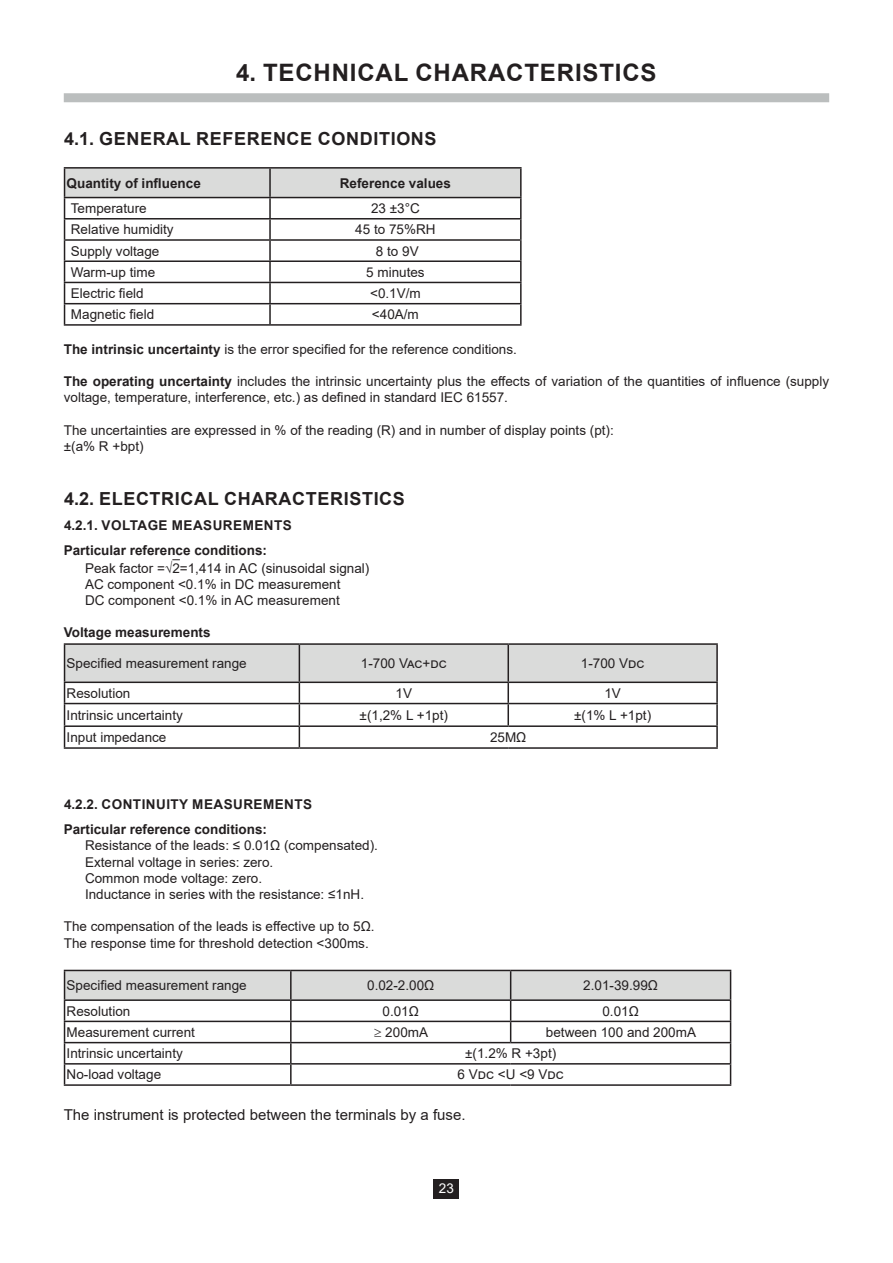
<style>
.page{position:relative;width:893px;height:1263px;background:#fff}
.page>*{position:absolute;margin:0;border:0;box-sizing:border-box;transform-origin:0 0}
.t1{font:700 24px "Arial";letter-spacing:.035em;color:#231f20}
.t2{font:700 18px "Arial";letter-spacing:.035em;color:#231f20}
.t3{font:15px "Arial";color:#231f20}
.t4{font:13.5px/16.2px "Arial";color:#231f20}
.t5{font:700 13.5px/24.8px "Arial";color:#231f20}
.t6{font:13.5px "Arial";color:#fff}
.s1{font-weight:700}
</style>
<div class="page">
<div style="left:434px;top:1179px;width:25px;height:19px;background:#231f20"></div>
<div style="left:64px;top:93px;width:765px;height:9px;background:#bbbebe"></div>
<hr style="left:64px;top:167px;width:206px;height:2px;background:#231f20">
<hr style="left:270px;top:167px;width:252px;height:2px;background:#231f20">
<hr style="left:64px;top:324px;width:206px;height:2px;background:#231f20">
<hr style="left:270px;top:324px;width:252px;height:2px;background:#231f20">
<svg style="left:64px;top:168px;width:458px;height:156px"></svg>
<hr style="left:269px;top:262px;width:2px;height:20px;background:#231f20">
<hr style="left:520px;top:262px;width:2px;height:20px;background:#231f20">
<hr style="left:269px;top:283px;width:2px;height:20px;background:#231f20">
<hr style="left:520px;top:283px;width:2px;height:20px;background:#231f20">
<hr style="left:269px;top:304px;width:2px;height:20px;background:#231f20">
<hr style="left:520px;top:304px;width:2px;height:20px;background:#231f20">
<hr style="left:64px;top:643px;width:235px;height:2px;background:#231f20">
<hr style="left:299px;top:643px;width:209px;height:2px;background:#231f20">
<hr style="left:508px;top:643px;width:210px;height:2px;background:#231f20">
<hr style="left:508px;top:681px;width:210px;height:2px;background:#231f20">
<hr style="left:508px;top:703px;width:210px;height:1px;background:#231f20">
<hr style="left:508px;top:725px;width:210px;height:2px;background:#231f20">
<hr style="left:64px;top:747px;width:235px;height:2px;background:#231f20">
<hr style="left:299px;top:747px;width:209px;height:2px;background:#231f20">
<hr style="left:508px;top:747px;width:210px;height:2px;background:#231f20">
<hr style="left:716px;top:645px;width:2px;height:36px;background:#231f20">
<hr style="left:716px;top:683px;width:2px;height:20px;background:#231f20">
<hr style="left:716px;top:704px;width:2px;height:21px;background:#231f20">
<svg style="left:64px;top:644px;width:653px;height:103px"></svg>
<hr style="left:716px;top:727px;width:2px;height:20px;background:#231f20">
<hr style="left:64px;top:1084px;width:227px;height:2px;background:#231f20">
<hr style="left:291px;top:1084px;width:220px;height:2px;background:#231f20">
<hr style="left:511px;top:1084px;width:220px;height:2px;background:#231f20">
<svg style="left:64px;top:970px;width:667px;height:114px"></svg>
<h1 class="t1" style="left:236px;top:56px;width:422px">4. TECHNICAL CHARACTERISTICS</h1>
<h2 class="t2" style="left:64px;top:126px;width:374px">4.1. GENERAL REFERENCE CONDITIONS</h2>
<p class="t5" style="left:67px;top:171px;width:136px">Quantity of influence</p>
<p class="t5" style="left:340px;top:171px;width:113px">Reference values</p>
<p class="t4" style="left:71px;top:200px;width:77px">Temperature</p>
<p class="t4" style="left:371px;top:200px;width:50px">23 ±3°C</p>
<p class="t4" style="left:71px;top:221px;width:104px">Relative humidity</p>
<p class="t4" style="left:355px;top:221px;width:82px">45 to 75%RH</p>
<p class="t4" style="left:71px;top:243px;width:90px">Supply voltage</p>
<p class="t4" style="left:376px;top:243px;width:44px">8 to 9V</p>
<p class="t4" style="left:71px;top:264px;width:86px">Warm-up time</p>
<p class="t4" style="left:366px;top:264px;width:60px">5 minutes</p>
<p class="t4" style="left:71px;top:285px;width:74px">Electric field</p>
<p class="t4" style="left:370px;top:285px;width:52px">&lt;0.1V/m</p>
<p class="t4" style="left:71px;top:306px;width:85px">Magnetic field</p>
<p class="t4" style="left:372px;top:306px;width:48px">&lt;40A/m</p>
<p class="t4" style="left:64px;top:341px;width:455px"><span class="s1">The intrinsic uncertainty</span> is the error specified for the reference conditions.</p>
<p class="t4" style="left:64px;top:373px;width:767px"><span class="s1">The operating uncertainty</span> includes the intrinsic uncertainty plus the effects of variation of the quantities of influence (supply voltage, temperature, interference, etc.) as defined in standard IEC 61557.</p>
<p class="t4" style="left:64px;top:422px;width:551px">The uncertainties are expressed in % of the reading (R) and in number of display points (pt): ±(a% R +bpt)</p>
<h2 class="t2" style="left:64px;top:486px;width:342px">4.2. ELECTRICAL CHARACTERISTICS</h2>
<p class="t5" style="left:64px;top:513px;width:230px">4.2.1. VOLTAGE MEASUREMENTS<br>Particular reference conditions:</p>
<p class="t4" style="left:85px;top:560px;width:286px">Peak factor =√2=1,414 in AC (sinusoidal signal)<br>AC component &lt;0.1% in DC measurement<br>DC component &lt;0.1% in AC measurement</p>
<p class="t5" style="left:64px;top:620px;width:148px">Voltage measurements</p>
<p class="t4" style="left:67px;top:655px;width:182px">Specified measurement range</p>
<p class="t4" style="left:361px;top:655px;width:87px">1-700 Vac+dc</p>
<p class="t4" style="left:581px;top:655px;width:65px">1-700 Vdc</p>
<p class="t4" style="left:67px;top:685px;width:65px">Resolution</p>
<p class="t4" style="left:396px;top:685px;width:18px">1V</p>
<p class="t4" style="left:604px;top:685px;width:18px">1V</p>
<p class="t4" style="left:67px;top:707px;width:118px">Intrinsic uncertainty</p>
<p class="t4" style="left:360px;top:707px;width:90px">±(1,2% L +1pt)</p>
<p class="t4" style="left:574px;top:707px;width:79px">±(1% L +1pt)</p>
<p class="t4" style="left:67px;top:729px;width:101px">Input impedance</p>
<p class="t4" style="left:490px;top:729px;width:38px">25MΩ</p>
<p class="t5" style="left:64px;top:792px;width:250px">4.2.2. CONTINUITY MEASUREMENTS<br>Particular reference conditions:</p>
<p class="t4" style="left:85px;top:837px;width:294px">Resistance of the leads: ≤ 0.01Ω (compensated).<br>External voltage in series: zero.<br>Common mode voltage: zero.<br>Inductance in series with the resistance: ≤1nH.</p>
<p class="t4" style="left:64px;top:918px;width:312px">The compensation of the leads is effective up to 5Ω.<br>The response time for threshold detection &lt;300ms.</p>
<p class="t4" style="left:67px;top:977px;width:182px">Specified measurement range</p>
<p class="t4" style="left:367px;top:977px;width:69px">0.02-2.00Ω</p>
<p class="t4" style="left:583px;top:977px;width:76px">2.01-39.99Ω</p>
<p class="t4" style="left:67px;top:1003px;width:65px">Resolution</p>
<p class="t4" style="left:383px;top:1003px;width:38px">0.01Ω</p>
<p class="t4" style="left:602px;top:1003px;width:38px">0.01Ω</p>
<p class="t4" style="left:67px;top:1024px;width:130px">Measurement current</p>
<p class="t4" style="left:374px;top:1024px;width:55px">≥ 200mA</p>
<p class="t4" style="left:546px;top:1024px;width:152px">between 100 and 200mA</p>
<p class="t4" style="left:67px;top:1045px;width:118px">Intrinsic uncertainty</p>
<p class="t4" style="left:465px;top:1045px;width:93px">±(1.2% R +3pt)</p>
<p class="t4" style="left:67px;top:1066px;width:96px">No-load voltage</p>
<p class="t4" style="left:458px;top:1066px;width:108px">6 Vdc &lt;U &lt;9 Vdc</p>
<p class="t3" style="left:64px;top:1105px;width:403px">The instrument is protected between the terminals by a fuse.</p>
<p class="t6" style="left:439px;top:1179px;width:17px">23</p>
</div>
